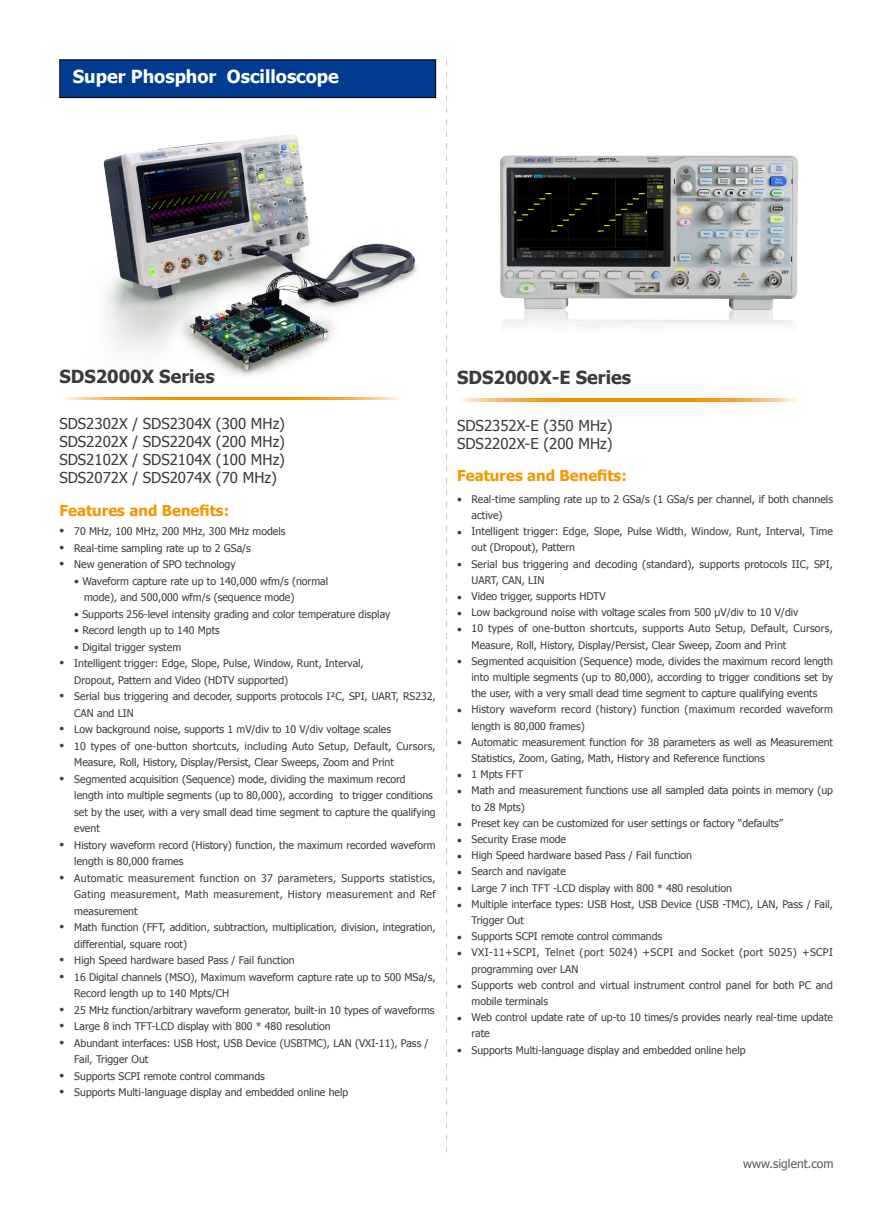
<style>
.page{position:relative;width:893px;height:1212px;background:#fff}
.page>*{position:absolute;margin:0;border:0;box-sizing:border-box;transform-origin:0 0}
.t1{font:700 18px "Tahoma";color:#3e3a39}
.t2{font:700 18px "Tahoma";color:#fff}
.t3{font:15px/18px "Tahoma";color:#3e3a39;text-align:justify}
.t4{font:700 15px "Tahoma";color:#f39700}
.t5{font:12px "Tahoma";color:#595757}
.t6{font:10.5px/16.2px "Tahoma";color:#3e3a39}
</style>
<div class="page">
<svg style="left:446px;top:60px;width:1px;height:1092px"></svg>
<div style="left:60px;top:60px;width:376px;height:38px;background:#003b90"></div>
<div style="left:60px;top:60px;width:376px;height:38px;border:1px solid #000"></div>
<svg style="left:63px;top:398px;width:337px;height:2px"></svg>
<img style="left:103px;top:134px;width:315px;height:242px">
<svg style="left:460px;top:399px;width:337px;height:2px"></svg>
<img style="left:500px;top:155px;width:298px;height:174px">
<h1 class="t2" style="left:73px;top:64px;width:267px">Super Phosphor Oscilloscope</h1>
<h1 class="t1" style="left:59px;top:364px;width:157px">SDS2000X Series</h1>
<h2 class="t3" style="left:59px;top:414px;width:227px">SDS2302X / SDS2304X (300 MHz)<br>SDS2202X / SDS2204X (200 MHz)<br>SDS2102X / SDS2104X (100 MHz)<br>SDS2072X / SDS2074X (70 MHz)</h2>
<h2 class="t4" style="left:59px;top:500px;width:171px">Features and Benefits:</h2>
<p class="t6" style="left:59px;top:522px;width:6px;text-align:justify">• • •</p>
<p class="t6" style="left:74px;top:523px;width:213px">70 MHz, 100 MHz, 200 MHz, 300 MHz models<br>Real-time sampling rate up to 2 GSa/s<br>New generation of SPO technology</p>
<p class="t6" style="left:84px;top:572px;width:245px;text-indent:-10px">• Waveform capture rate up to 140,000 wfm/s (normal mode), and 500,000 wfm/s (sequence mode)</p>
<p class="t6" style="left:74px;top:605px;width:317px">• Supports 256-level intensity grading and color temperature display</p>
<p class="t6" style="left:74px;top:622px;width:147px">• Record length up to 140 Mpts</p>
<p class="t6" style="left:74px;top:638px;width:363px">• Digital trigger system<br>Intelligent trigger: Edge, Slope, Pulse, Window, Runt, Interval,<br>Dropout, Pattern and Video (HDTV supported)<br>Serial bus triggering and decoder, supports protocols I²C, SPI, UART, RS232, CAN and LIN<br>Low background noise, supports 1 mV/div to 10 V/div voltage scales<br>10 types of one-button shortcuts, including Auto Setup, Default, Cursors, Measure, Roll, History, Display/Persist, Clear Sweeps, Zoom and Print Segmented acquisition (Sequence) mode, dividing the maximum record length into multiple segments (up to 80,000), according to trigger conditions set by the user, with a very small dead time segment to capture the qualifying event<br>History waveform record (History) function, the maximum recorded waveform length is 80,000 frames<br>Automatic measurement function on 37 parameters, Supports statistics, Gating measurement, Math measurement, History measurement and Ref measurement<br>Math function (FFT, addition, subtraction, multiplication, division, integration, differential, square root)<br>High Speed hardware based Pass / Fail function<br>16 Digital channels (MSO), Maximum waveform capture rate up to 500 MSa/s, Record length up to 140 Mpts/CH<br>25 MHz function/arbitrary waveform generator, built-in 10 types of waveforms Large 8 inch TFT-LCD display with 800 * 480 resolution<br>Abundant interfaces: USB Host, USB Device (USBTMC), LAN (VXI-11), Pass / Fail, Trigger Out<br>Supports SCPI remote control commands<br>Supports Multi-language display and embedded online help</p>
<p class="t6" style="left:59px;top:654px;width:6px">•</p>
<p class="t6" style="left:59px;top:687px;width:6px">•</p>
<p class="t6" style="left:59px;top:720px;width:6px">• •</p>
<p class="t6" style="left:59px;top:769px;width:6px">•</p>
<p class="t6" style="left:59px;top:835px;width:6px">•</p>
<p class="t6" style="left:59px;top:868px;width:6px">•</p>
<p class="t6" style="left:59px;top:918px;width:6px">•</p>
<p class="t6" style="left:59px;top:951px;width:6px">• •</p>
<p class="t6" style="left:59px;top:1000px;width:6px;text-align:justify">• • •</p>
<p class="t6" style="left:59px;top:1066px;width:6px">• •</p>
<h1 class="t1" style="left:457px;top:365px;width:176px">SDS2000X-E Series</h1>
<h2 class="t3" style="left:457px;top:415px;width:157px">SDS2352X-E (350 MHz)<br>SDS2202X-E (200 MHz)</h2>
<h2 class="t4" style="left:457px;top:465px;width:171px">Features and Benefits:</h2>
<p class="t6" style="left:457px;top:491px;width:6px">•</p>
<p class="t6" style="left:457px;top:523px;width:6px">•</p>
<p class="t6" style="left:457px;top:556px;width:6px">•</p>
<p class="t6" style="left:457px;top:588px;width:6px;text-align:justify">• • •</p>
<p class="t6" style="left:457px;top:653px;width:6px">•</p>
<p class="t6" style="left:472px;top:490px;width:363px">Real-time sampling rate up to 2 GSa/s (1 GSa/s per channel, if both channels active)<br>Intelligent trigger: Edge, Slope, Pulse Width, Window, Runt, Interval, Time out (Dropout), Pattern<br>Serial bus triggering and decoding (standard), supports protocols IIC, SPI, UART, CAN, LIN<br>Video trigger, supports HDTV<br>Low background noise with voltage scales from 500 μV/div to 10 V/div<br>10 types of one-button shortcuts, supports Auto Setup, Default, Cursors, Measure, Roll, History, Display/Persist, Clear Sweep, Zoom and Print Segmented acquisition (Sequence) mode, divides the maximum record length into multiple segments (up to 80,000), according to trigger conditions set by the user, with a very small dead time segment to capture qualifying events History waveform record (history) function (maximum recorded waveform length is 80,000 frames)<br>Automatic measurement function for 38 parameters as well as Measurement Statistics, Zoom, Gating, Math, History and Reference functions<br>1 Mpts FFT<br>Math and measurement functions use all sampled data points in memory (up to 28 Mpts)<br>Preset key can be customized for user settings or factory “defaults”<br>Security Erase mode<br>High Speed hardware based Pass / Fail function<br>Search and navigate<br>Large 7 inch TFT -LCD display with 800 * 480 resolution<br>Multiple interface types: USB Host, USB Device (USB -TMC), LAN, Pass / Fail, Trigger Out<br>Supports SCPI remote control commands<br>VXI-11+SCPI, Telnet (port 5024) +SCPI and Socket (port 5025) +SCPI programming over LAN<br>Supports web control and virtual instrument control panel for both PC and mobile terminals<br>Web control update rate of up-to 10 times/s provides nearly real-time update rate<br>Supports Multi-language display and embedded online help</p>
<p class="t6" style="left:457px;top:702px;width:6px">•</p>
<p class="t6" style="left:457px;top:734px;width:6px">•</p>
<p class="t6" style="left:457px;top:766px;width:6px">• •</p>
<p class="t6" style="left:457px;top:815px;width:6px;text-align:justify">• • • • • •</p>
<p class="t6" style="left:457px;top:928px;width:6px">• •</p>
<p class="t6" style="left:457px;top:977px;width:6px">•</p>
<p class="t6" style="left:457px;top:1009px;width:6px">•</p>
<p class="t6" style="left:457px;top:1042px;width:6px">•</p>
<p class="t5" style="left:743px;top:1155px;width:92px">www.siglent.com</p>
</div>
